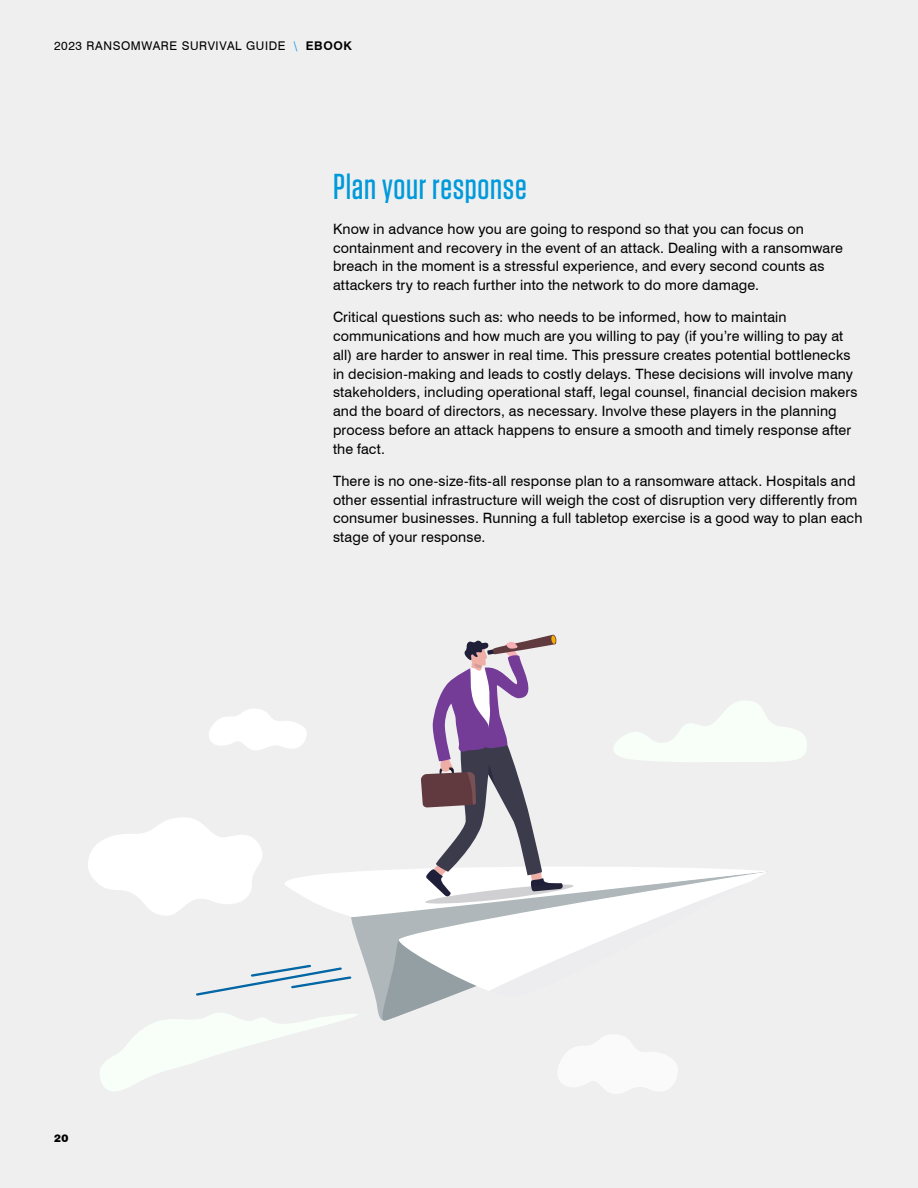
<style>
.page{position:relative;width:918px;height:1188px;background:#efeff0}
.page>*{position:absolute;margin:0;border:0;box-sizing:border-box;transform-origin:0 0}
.t1{font:500 36px "Tungsten";letter-spacing:.02em;color:#009ada}
.t2{font:14.25px/18.8px "Swiss 721 BT";letter-spacing:.01em;color:#000}
.t3{font:12px "Swiss 721 BT";letter-spacing:.05em;color:#000}
.t4{font:900 10.5px "Swiss 721 BT";color:#000}
.s1{color:#009ada}
.s2{font-weight:700}
</style>
<div class="page">
<svg style="left:557px;top:1034px;width:121px;height:60px"></svg>
<div style="left:348px;top:998px;width:421px;height:27px;background:#efeff0"></div>
<div style="left:377px;top:998px;width:392px;height:23px;background:#efeff0"></div>
<svg style="left:399px;top:998px;width:370px;height:3px"></svg>
<svg style="left:86px;top:635px;width:721px;height:363px"></svg>
<svg style="left:95px;top:1005px;width:305px;height:95px"></svg>
<p class="t3" style="left:54px;top:38px;width:300px">2023 RANSOMWARE SURVIVAL GUIDE <span class="s1">\</span> <span class="s2">EBOOK</span></p>
<p class="t4" style="left:54px;top:1132px;width:16px">20</p>
<h1 class="t1" style="left:333px;top:167px;width:195px">Plan your response</h1>
<p class="t2" style="left:333px;top:219px;width:512px">Know in advance how you are going to respond so that you can focus on containment and recovery in the event of an attack. Dealing with a ransomware breach in the moment is a stressful experience, and every second counts as attackers try to reach further into the network to do more damage.</p>
<p class="t2" style="left:333px;top:308px;width:526px">Critical questions such as: who needs to be informed, how to maintain communications and how much are you willing to pay (if you’re willing to pay at all) are harder to answer in real time. This pressure creates potential bottlenecks in decision-making and leads to costly delays. These decisions will involve many stakeholders, including operational staff, legal counsel, financial decision makers and the board of directors, as necessary. Involve these players in the planning process before an attack happens to ensure a smooth and timely response after the fact.</p>
<p class="t2" style="left:333px;top:471px;width:531px">There is no one-size-fits-all response plan to a ransomware attack. Hospitals and other essential infrastructure will weigh the cost of disruption very differently from consumer businesses. Running a full tabletop exercise is a good way to plan each stage of your response.</p>
</div>
